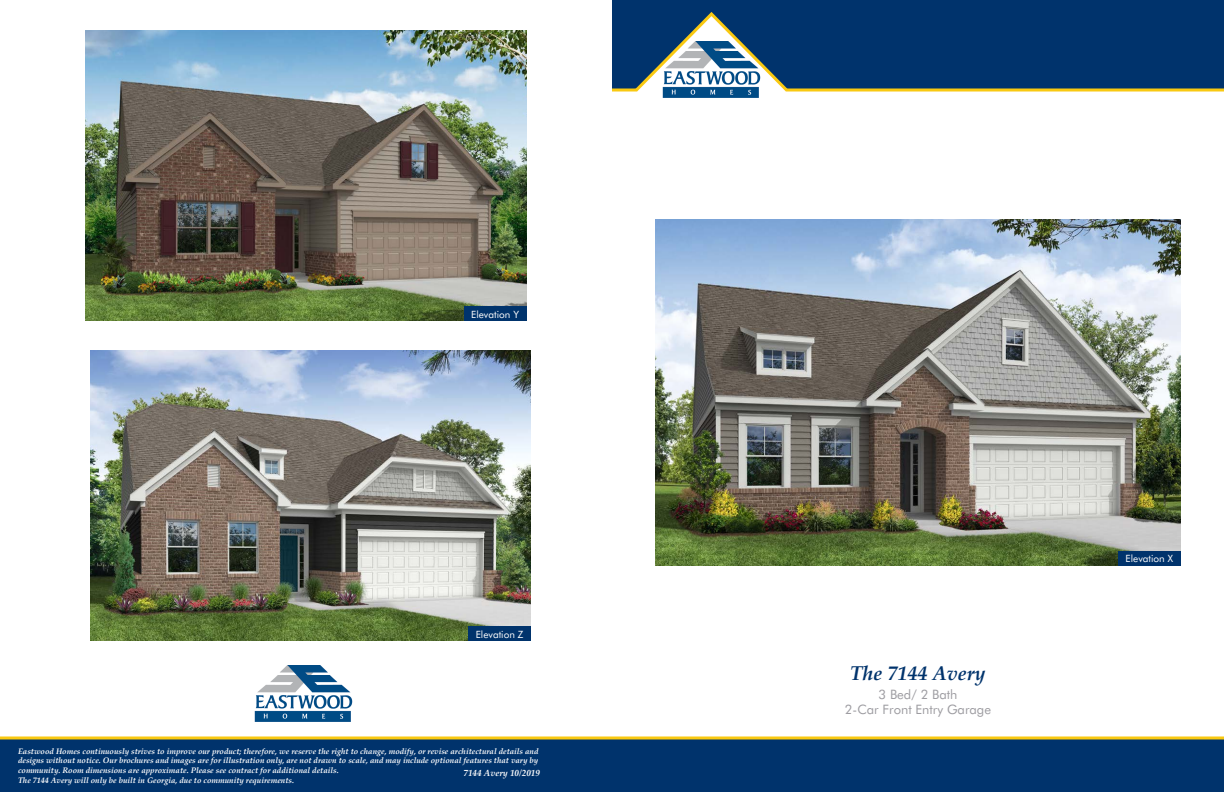
<style>
.page{position:relative;width:1224px;height:792px;background:#fff}
.page>*{position:absolute;margin:0;border:0;box-sizing:border-box;transform-origin:0 0}
.t1{font:italic 700 20px "Palatino Linotype";color:#00336c}
.t2{font:13px/15.6px "Futura BT";color:#9d9ca1;text-align:center}
.t3{font:10px "Futura BT";color:#fff}
.t4{font:italic 700 9px "Palatino Linotype";color:#fff}
.t5{font:italic 700 8px/9.6px "Palatino Linotype";color:#fff}
</style>
<div class="page">
<img style="left:662px;top:93px;width:97px;height:5px">
<div style="left:612px;top:0;width:612px;height:10px;background:#00336c"></div>
<div style="left:0;top:738px;width:1224px;height:54px;background:#00336c"></div>
<svg style="left:612px;top:10px;width:612px;height:83px;background:#204b75"></svg>
<svg style="left:0;top:736px;width:1224px;height:4px;background:#dabc39"></svg>
<img style="left:254px;top:665px;width:99px;height:57px">
<img style="left:655px;top:219px;width:526px;height:346px">
<div style="left:1118px;top:551px;width:63px;height:14px;background:#00336c"></div>
<img style="left:86px;top:30px;width:440px;height:291px">
<div style="left:464px;top:307px;width:62px;height:14px;background:#00336c"></div>
<img style="left:90px;top:350px;width:441px;height:291px">
<div style="left:468px;top:627px;width:63px;height:14px;background:#00336c"></div>
<p class="t3" style="left:471px;top:308px;width:49px">Elevation Y</p>
<p class="t3" style="left:476px;top:628px;width:49px">Elevation Z</p>
<p class="t5" style="left:18px;top:746px;width:522px">Eastwood Homes continuously strives to improve our product; therefore, we reserve the right to change, modify, or revise architectural details and designs without notice. Our brochures and images are for illustration only, are not drawn to scale, and may include optional features that vary by community. Room dimensions are approximate. Please see contract for additional details.<br>The 7144 Avery will only be built in Georgia, due to community requirements.</p>
<p class="t4" style="left:464px;top:766px;width:78px">7144 Avery 10/2019</p>
<h1 class="t1" style="left:850px;top:659px;width:137px">The 7144 Avery</h1>
<h2 class="t2" style="left:845px;top:686px;width:148px">3 Bed/ 2 Bath<br>2-Car Front Entry Garage</h2>
<p class="t3" style="left:1126px;top:553px;width:49px">Elevation X</p>
</div>
